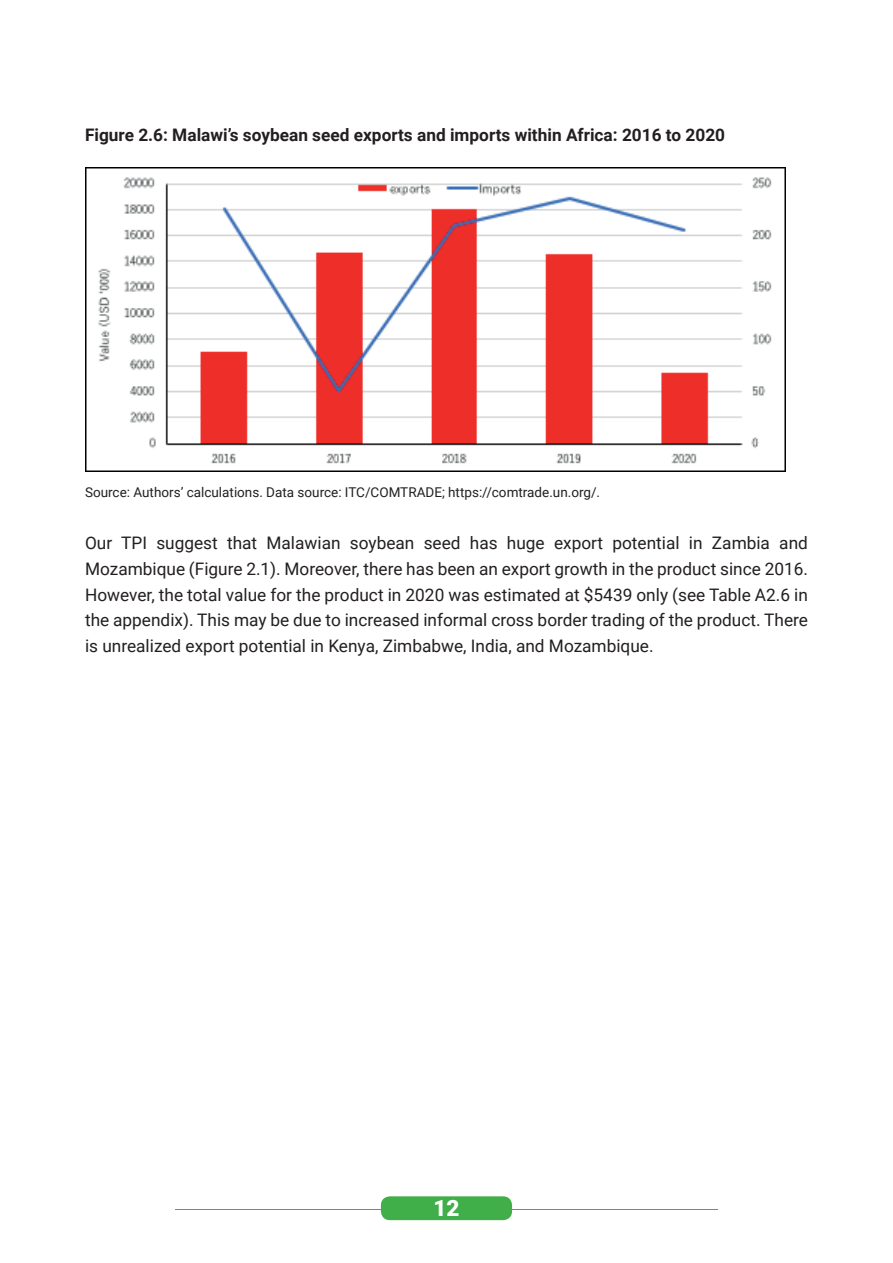
<style>
.page{position:relative;width:893px;height:1263px;background:#fff}
.page>*{position:absolute;margin:0;border:0;box-sizing:border-box;transform-origin:0 0}
.t1{font:900 22.5px "Roboto";color:#fff}
.t2{font:17.25px/25.8px "Roboto";color:#231f20;text-align:justify}
.t3{font:700 17.25px "Roboto";color:#231f20}
.t4{font:13.5px "Roboto";color:#231f20}
</style>
<div class="page">
<hr style="left:175px;top:1209px;width:543px;height:1px;background:#40ae49">
<div style="left:381px;top:1196px;width:131px;height:24px;background:#40ae49;border-radius:9px"></div>
<img style="left:85px;top:167px;width:701px;height:305px">
<p class="t3" style="left:85px;top:122px;width:642px">Figure 2.6: Malawi’s soybean seed exports and imports within Africa: 2016 to 2020</p>
<p class="t4" style="left:85px;top:483px;width:517px">Source: Authors’ calculations. Data source: ITC/COMTRADE; https://comtrade.un.org/.</p>
<p class="t2" style="left:85px;top:529px;width:724px">Our TPI suggest that Malawian soybean seed has huge export potential in Zambia and Mozambique (Figure 2.1). Moreover, there has been an export growth in the product since 2016.<br>However, the total value for the product in 2020 was estimated at $5439 only (see Table A2.6 in the appendix). This may be due to increased informal cross border trading of the product. There is unrealized export potential in Kenya, Zimbabwe, India, and Mozambique.</p>
<h1 class="t1" style="left:433px;top:1192px;width:28px">12</h1>
</div>
